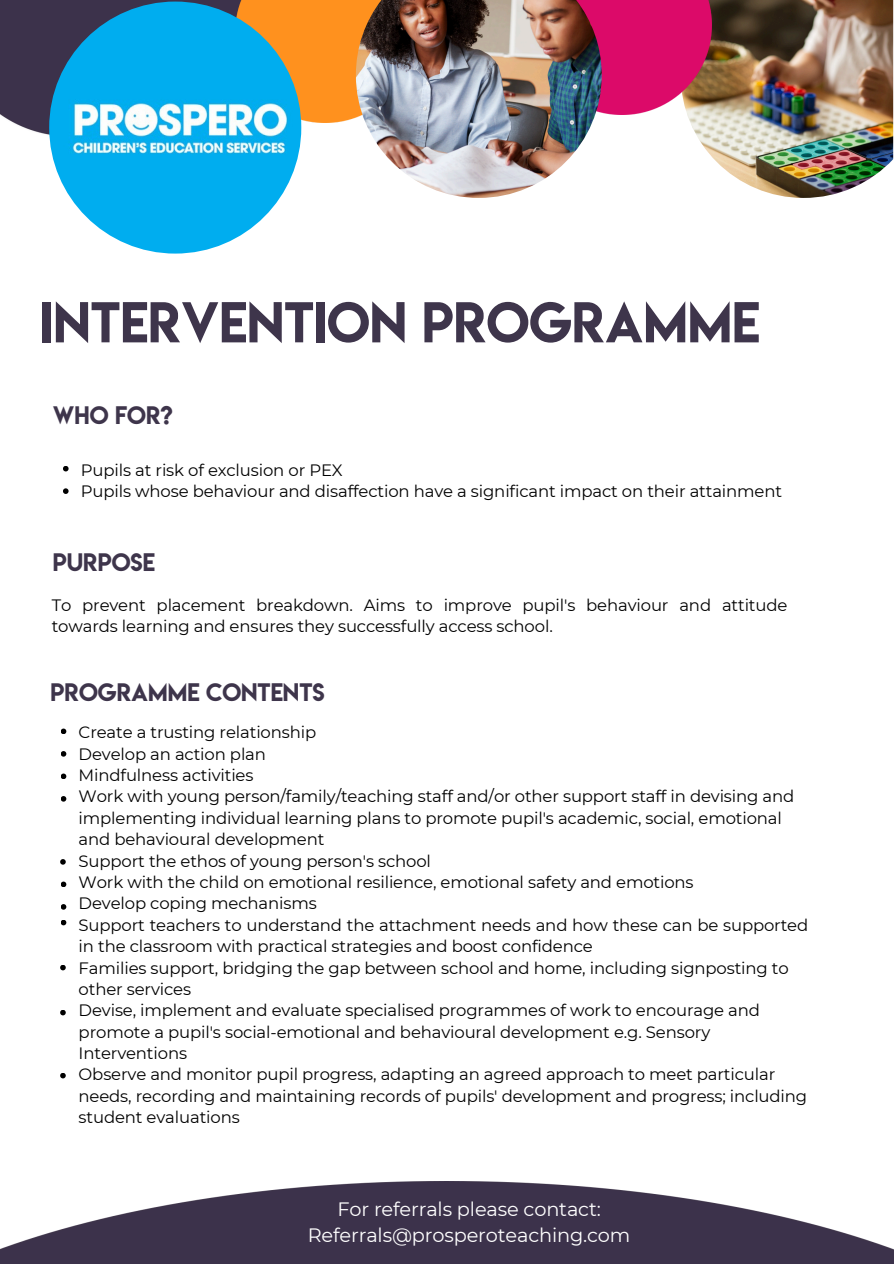
<style>
.page{position:relative;width:894px;height:1264px;background:#fff}
.page>*{position:absolute;margin:0;border:0;box-sizing:border-box;transform-origin:0 0}
.t1{font:51px "Lemon Milk";color:#3e354b}
.t2{font:22.5px "Lemon Milk";color:#3e354b}
.t3{font:19.35px/25.8px "Montserrat";letter-spacing:-.005em;color:#fff;text-align:center}
.t4{font:16.5px/21.3px "Montserrat";letter-spacing:-.01em;color:#000}
</style>
<div class="page">
<img style="left:0;top:0;width:893px;height:1079px">
<img style="left:680px;top:0;width:212px;height:198px">
<div style="left:235px;top:0;width:121px;height:123px;background:#ff911e"></div>
<img style="left:601px;top:0;width:110px;height:114px">
<img style="left:356px;top:0;width:245px;height:198px">
<img style="left:49px;top:2px;width:252px;height:251px;border-radius:50%">
<img style="left:0;top:1181px;width:893px;height:82px">
<svg style="left:61px;top:728px;width:5px;height:6px"></svg>
<svg style="left:61px;top:751px;width:5px;height:5px"></svg>
<svg style="left:61px;top:773px;width:5px;height:6px"></svg>
<svg style="left:61px;top:796px;width:5px;height:5px"></svg>
<svg style="left:60px;top:859px;width:6px;height:5px"></svg>
<svg style="left:61px;top:881px;width:5px;height:6px"></svg>
<svg style="left:61px;top:904px;width:5px;height:5px"></svg>
<svg style="left:61px;top:919px;width:5px;height:6px"></svg>
<svg style="left:60px;top:964px;width:6px;height:6px"></svg>
<svg style="left:60px;top:1009px;width:6px;height:6px"></svg>
<svg style="left:60px;top:1072px;width:6px;height:6px"></svg>
<svg style="left:63px;top:466px;width:6px;height:5px"></svg>
<svg style="left:63px;top:488px;width:6px;height:6px"></svg>
<p class="t1" style="left:40px;top:286px;width:720px">INTERVENTION PROGRAMME</p>
<p class="t2" style="left:53px;top:399px;width:121px">WHO FOR?</p>
<p class="t4" style="left:81px;top:459px;width:263px">Pupils at risk of exclusion or PEX</p>
<p class="t4" style="left:81px;top:480px;width:702px">Pupils whose behaviour and disaffection have a significant impact on their attainment</p>
<p class="t2" style="left:53px;top:546px;width:104px">PURPOSE</p>
<p class="t4" style="left:52px;top:594px;width:737px">To prevent placement breakdown. Aims to improve pupil's behaviour and attitude towards learning and ensures they successfully access school.</p>
<p class="t2" style="left:51px;top:676px;width:275px">PROGRAMME CONTENTS</p>
<h1 class="t4" style="left:79px;top:721px;width:239px">Create a trusting relationship</h1>
<h2 class="t4" style="left:79px;top:743px;width:189px">Develop an action plan</h2>
<p class="t4" style="left:79px;top:764px;width:176px">Mindfulness activities</p>
<p class="t4" style="left:79px;top:785px;width:717px">Work with young person/family/teaching staff and/or other support staff in devising and implementing individual learning plans to promote pupil's academic, social, emotional and behavioural development</p>
<h2 class="t4" style="left:79px;top:850px;width:354px">Support the ethos of young person's school</h2>
<p class="t4" style="left:79px;top:871px;width:616px">Work with the child on emotional resilience, emotional safety and emotions</p>
<h2 class="t4" style="left:79px;top:892px;width:239px">Develop coping mechanisms</h2>
<p class="t4" style="left:79px;top:914px;width:731px">Support teachers to understand the attachment needs and how these can be supported in the classroom with practical strategies and boost confidence</p>
<p class="t4" style="left:79px;top:956px;width:711px">Families support, bridging the gap between school and home, including signposting to other services</p>
<p class="t4" style="left:79px;top:999px;width:682px">Devise, implement and evaluate specialised programmes of work to encourage and promote a pupil's social-emotional and behavioural development e.g. Sensory<br>Interventions</p>
<p class="t4" style="left:79px;top:1063px;width:730px">Observe and monitor pupil progress, adapting an agreed approach to meet particular needs, recording and maintaining records of pupils' development and progress; including student evaluations</p>
<p class="t3" style="left:308px;top:1196px;width:324px">For referrals please contact:<br>Referrals@prosperoteaching.com</p>
</div>
